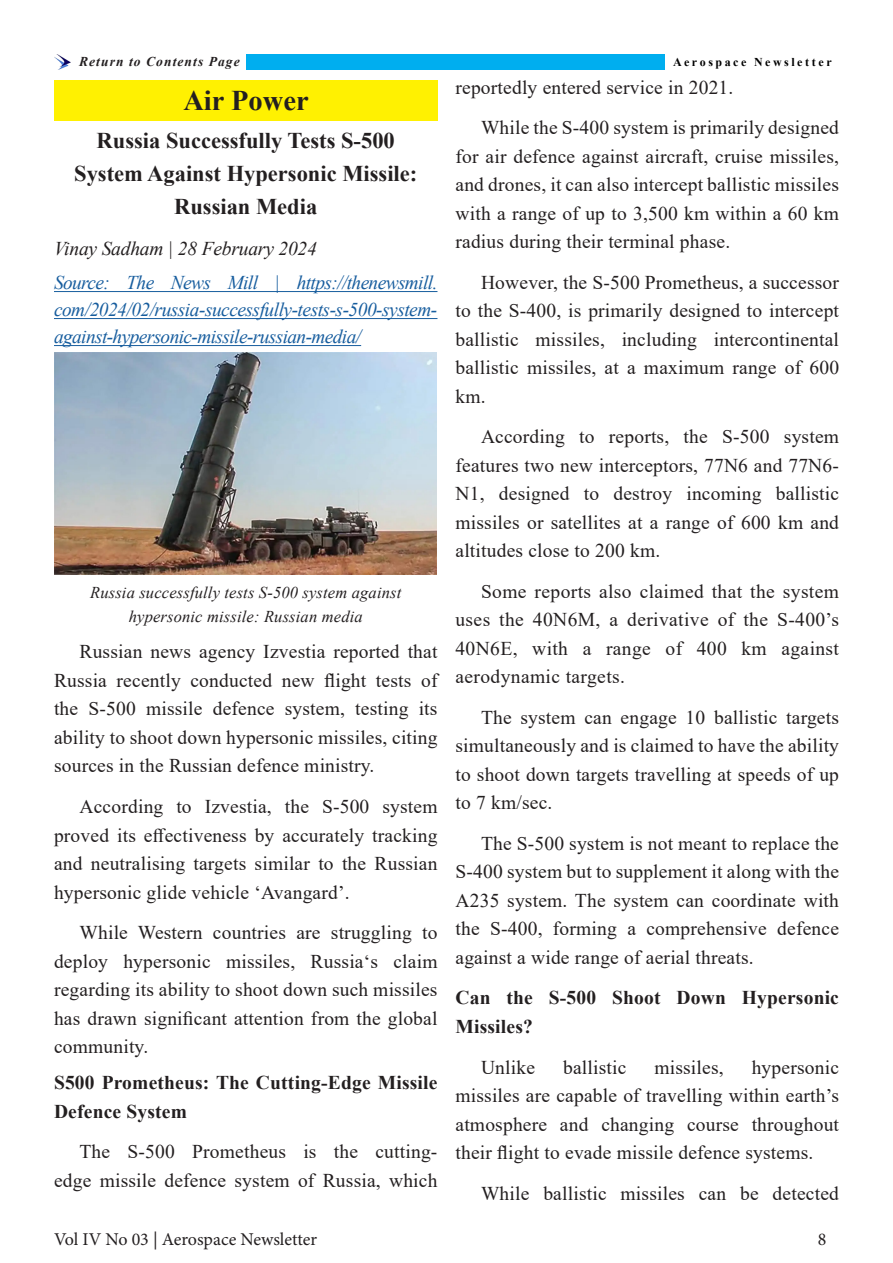
<style>
.page{position:relative;width:893px;height:1263px;background:#fff}
.page>*{position:absolute;margin:0;border:0;box-sizing:border-box;transform-origin:0 0}
.t1{font:700 28.5px "Times New Roman";color:#231f20}
.t2{font:700 22.5px/33px "Times New Roman";color:#231f20;text-align:center}
.t3{font:19.5px/28.5px "Times New Roman";letter-spacing:.01em;color:#231f20;text-align:justify}
.t4{font:italic 19.5px/27px "Times New Roman";letter-spacing:-.03em;color:#175d9e;text-align:justify}
.t5{font:700 19.5px/28.5px "Times New Roman";letter-spacing:.01em;color:#231f20}
.t6{font:italic 19.5px "Times New Roman";letter-spacing:-.01em;color:#231f20}
.t7{font:18px "Minion Pro";color:#231f20}
.t8{font:italic 16.5px/24px "Times New Roman";letter-spacing:.01em;color:#231f20;text-align:center}
.t9{font:italic 700 13.5px "Times New Roman";letter-spacing:.08em;color:#231f20}
.t10{font:700 12px "Times New Roman";letter-spacing:.21em;color:#000}
</style>
<div class="page">
<hr style="left:54px;top:291px;width:383px;height:1px;background:#175d9e">
<hr style="left:54px;top:318px;width:383px;height:1px;background:#175d9e">
<hr style="left:54px;top:345px;width:307px;height:1px;background:#175d9e">
<img style="left:54px;top:54px;width:17px;height:16px">
<div style="left:246px;top:54px;width:420px;height:16px;background:#00aeef"></div>
<div style="left:54px;top:80px;width:383px;height:41px;background:#fff101"></div>
<img style="left:55px;top:353px;width:382px;height:222px">
<p class="t9" style="left:79px;top:52px;width:162px">Return to Contents Page</p>
<p class="t10" style="left:673px;top:53px;width:160px">Aerospace Newsletter</p>
<p class="t1" style="left:183px;top:80px;width:127px">Air Power</p>
<p class="t3" style="left:455px;top:72px;width:279px">reportedly entered service in 2021.</p>
<p class="t3" style="left:455px;top:113px;width:385px;text-indent:26px">While the S-400 system is primarily designed for air defence against aircraft, cruise missiles, and drones, it can also intercept ballistic missiles with a range of up to 3,500 km within a 60 km radius during their terminal phase.</p>
<p class="t3" style="left:455px;top:267px;width:385px;text-indent:26px">However, the S-500 Prometheus, a successor to the S-400, is primarily designed to intercept ballistic missiles, including intercontinental ballistic missiles, at a maximum range of 600 km.</p>
<p class="t3" style="left:455px;top:422px;width:385px;text-indent:26px">According to reports, the S-500 system features two new interceptors, 77N6 and 77N6- N1, designed to destroy incoming ballistic missiles or satellites at a range of 600 km and altitudes close to 200 km.</p>
<p class="t3" style="left:455px;top:576px;width:385px;text-indent:26px">Some reports also claimed that the system uses the 40N6M, a derivative of the S-400’s 40N6E, with a range of 400 km against aerodynamic targets.</p>
<p class="t3" style="left:455px;top:702px;width:385px;text-indent:26px">The system can engage 10 ballistic targets simultaneously and is claimed to have the ability to shoot down targets travelling at speeds of up to 7 km/sec.</p>
<p class="t3" style="left:455px;top:828px;width:385px;text-indent:26px">The S-500 system is not meant to replace the S-400 system but to supplement it along with the A235 system. The system can coordinate with the S-400, forming a comprehensive defence against a wide range of aerial threats.</p>
<p class="t5" style="left:455px;top:983px;width:385px">Can the S-500 Shoot Down Hypersonic<br>Missiles?</p>
<p class="t3" style="left:481px;top:1052px;width:56px">Unlike</p>
<p class="t3" style="left:563px;top:1052px;width:65px">ballistic</p>
<p class="t3" style="left:654px;top:1052px;width:71px">missiles,</p>
<p class="t2" style="left:74px;top:124px;width:345px">Russia Successfully Tests S-500<br>System Against Hypersonic Missile:<br>Russian Media</p>
<p class="t6" style="left:54px;top:235px;width:264px">Vinay Sadham | 28 February 2024</p>
<p class="t4" style="left:54px;top:269px;width:385px">Source: The News Mill | https://thenewsmill. com/2024/02/russia-successfully-tests-s-500-system&shy;against-hypersonic-missile-russian-media/</p>
<p class="t8" style="left:90px;top:580px;width:313px">Russia successfully tests S-500 system against hypersonic missile: Russian media</p>
<p class="t3" style="left:54px;top:637px;width:385px;text-indent:26px">Russian news agency Izvestia reported that Russia recently conducted new flight tests of the S-500 missile defence system, testing its ability to shoot down hypersonic missiles, citing sources in the Russian defence ministry.</p>
<p class="t3" style="left:54px;top:791px;width:385px;text-indent:26px">According to Izvestia, the S-500 system proved its effectiveness by accurately tracking and neutralising targets similar to the Russian hypersonic glide vehicle ‘Avangard’.</p>
<p class="t3" style="left:54px;top:917px;width:385px;text-indent:26px">While Western countries are struggling to deploy hypersonic missiles, Russia‘s claim regarding its ability to shoot down such missiles has drawn significant attention from the global community.</p>
<p class="t5" style="left:54px;top:1068px;width:385px">S500 Prometheus: The Cutting-Edge Missile<br>Defence System</p>
<p class="t3" style="left:54px;top:1136px;width:385px;text-align:right">The S-500 Prometheus is the cutting&shy;edge missile defence system of Russia, which</p>
<p class="t3" style="left:455px;top:1052px;width:385px;text-indent:296px">hypersonic missiles are capable of travelling within earth’s atmosphere and changing course throughout their flight to evade missile defence systems.</p>
<p class="t3" style="left:481px;top:1178px;width:359px">While ballistic missiles can be detected</p>
<p class="t7" style="left:54px;top:1227px;width:265px">Vol IV No 03 | Aerospace Newsletter</p>
<p class="t7" style="left:818px;top:1227px;width:10px">8</p>
</div>
